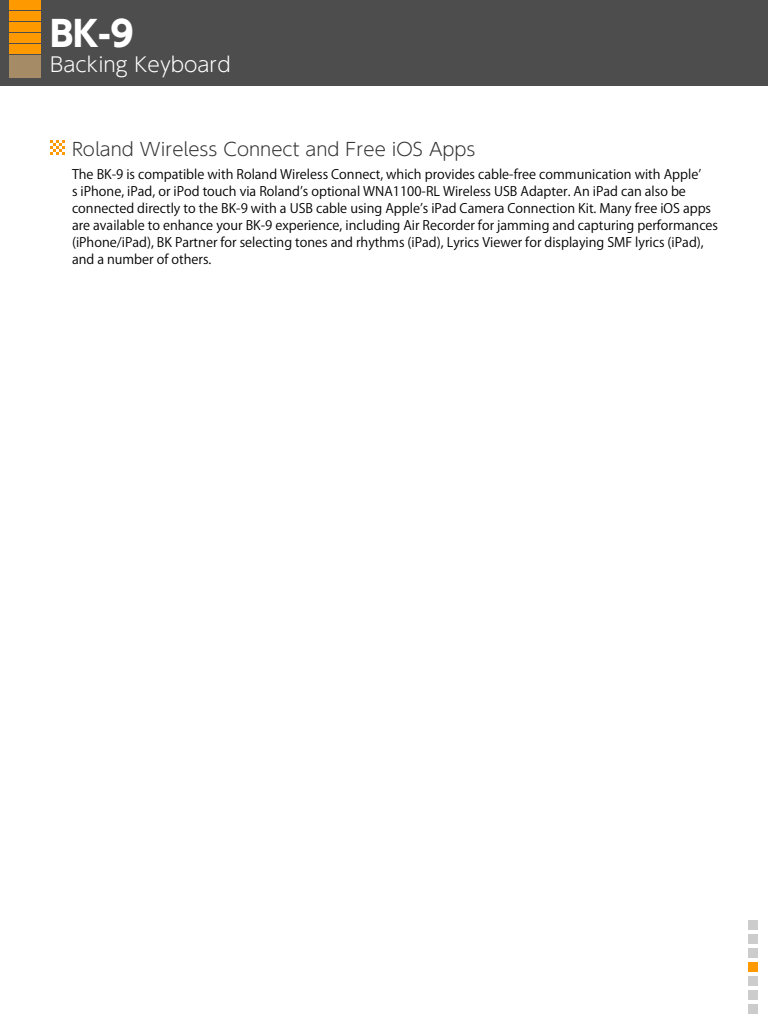
<style>
.page{position:relative;width:768px;height:1024px;background:#fff}
.page>*{position:absolute;margin:0;border:0;box-sizing:border-box;transform-origin:0 0}
.t1{font:700 35px "UD Shin Go Pro";color:#fff}
.t2{font:300 20px "UD Shin Go Pro";color:#fff}
.t3{font:300 18px "UD Shin Go Pro";color:#333}
.t4{font:13px/17px "Koz Go Pro";color:#000}
</style>
<div class="page">
<div style="left:0;top:0;width:768px;height:86px;background:#4d4d4d"></div>
<div style="left:9px;top:0;width:32px;height:10px;background:#f90"></div>
<div style="left:9px;top:11px;width:32px;height:10px;background:#f90"></div>
<div style="left:9px;top:22px;width:32px;height:10px;background:#f90"></div>
<div style="left:9px;top:33px;width:32px;height:10px;background:#f90"></div>
<div style="left:9px;top:44px;width:32px;height:10px;background:#f90"></div>
<div style="left:9px;top:55px;width:32px;height:23px;background:#a58c66"></div>
<svg style="left:50px;top:140px;width:15px;height:15px"></svg>
<div style="left:748px;top:920px;width:10px;height:10px;background:#ccc"></div>
<div style="left:748px;top:976px;width:10px;height:10px;background:#ccc"></div>
<div style="left:748px;top:962px;width:10px;height:10px;background:#f90"></div>
<div style="left:748px;top:948px;width:10px;height:10px;background:#ccc"></div>
<div style="left:748px;top:990px;width:10px;height:10px;background:#ccc"></div>
<div style="left:748px;top:934px;width:10px;height:10px;background:#ccc"></div>
<div style="left:748px;top:1004px;width:10px;height:10px;background:#ccc"></div>
<h1 class="t1" style="left:50px;top:5px;width:85px">BK-9</h1>
<h2 class="t2" style="left:50px;top:48px;width:182px">Backing Keyboard</h2>
<h3 class="t3" style="left:72px;top:134px;width:405px">Roland Wireless Connect and Free iOS Apps</h3>
<p class="t4" style="left:72px;top:167px;width:648px">The BK-9 is compatible with Roland Wireless Connect, which provides cable-free communication with Apple’<br>s iPhone, iPad, or iPod touch via Roland’s optional WNA1100-RL Wireless USB Adapter. An iPad can also be connected directly to the BK-9 with a USB cable using Apple’s iPad Camera Connection Kit. Many free iOS apps are available to enhance your BK-9 experience, including Air Recorder for jamming and capturing performances (iPhone/iPad), BK Partner for selecting tones and rhythms (iPad), Lyrics Viewer for displaying SMF lyrics (iPad), and a number of others.</p>
</div>
